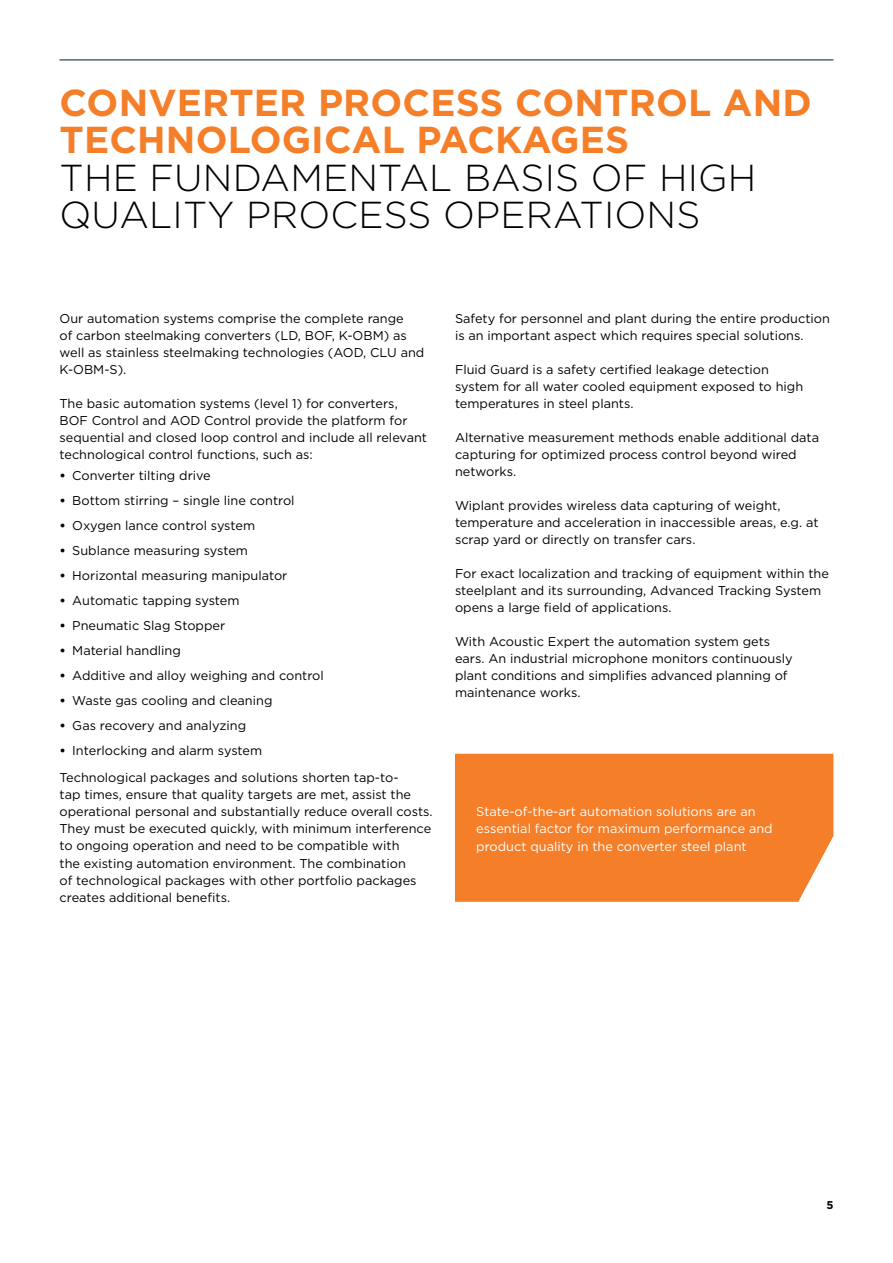
<style>
.page{position:relative;width:893px;height:1263px;background:#fff}
.page>*{position:absolute;margin:0;border:0;box-sizing:border-box;transform-origin:0 0}
.t1{font:300 37.5px/37.5px "Gotham";letter-spacing:.005em;color:#000}
.t2{font:700 37.5px/37.5px "Gotham";letter-spacing:.005em;color:#f57e29}
.t3{font:12.75px/17px "Gotham";color:#000}
.t4{font:12.75px/17px "Gotham";color:#fff}
.t5{font:700 11.25px "Gotham";color:#000}
.s1{font-weight:700}
</style>
<div class="page">
<hr style="left:60px;top:60px;width:773px;height:1px;background:#001641">
<div style="left:455px;top:754px;width:378px;height:148px;background:#f57e29"></div>
<h1 class="t2" style="left:60px;top:84px;width:754px">CONVERTER PROCESS CONTROL AND<br>TECHNOLOGICAL PACKAGES</h1>
<h1 class="t1" style="left:60px;top:158px;width:698px">THE FUNDAMENTAL BASIS OF HIGH<br>QUALITY PROCESS OPERATIONS</h1>
<p class="t3" style="left:60px;top:310px;width:366px">Our automation systems comprise the complete range<br>of carbon steelmaking converters (LD, BOF, K-OBM) as well as stainless steelmaking technologies (AOD, CLU and K-OBM-S).</p>
<p class="t3" style="left:60px;top:395px;width:369px">The basic automation systems (level 1) for converters, BOF Control and AOD Control provide the platform for sequential and closed loop control and include all relevant technological control functions, such as:</p>
<p class="t3" style="left:60px;top:467px;width:153px"><span class="s1">•</span> Converter tilting drive</p>
<p class="t3" style="left:60px;top:492px;width:237px"><span class="s1">•</span> Bottom stirring – single line control</p>
<p class="t3" style="left:60px;top:517px;width:197px"><span class="s1">•</span> Oxygen lance control system</p>
<p class="t3" style="left:60px;top:542px;width:190px"><span class="s1">•</span> Sublance measuring system</p>
<p class="t3" style="left:60px;top:567px;width:229px"><span class="s1">•</span> Horizontal measuring manipulator</p>
<p class="t3" style="left:60px;top:592px;width:182px"><span class="s1">•</span> Automatic tapping system</p>
<p class="t3" style="left:60px;top:617px;width:167px"><span class="s1">•</span> Pneumatic Slag Stopper</p>
<p class="t3" style="left:60px;top:642px;width:123px"><span class="s1">•</span> Material handling</p>
<p class="t3" style="left:60px;top:667px;width:266px"><span class="s1">•</span> Additive and alloy weighing and control</p>
<p class="t3" style="left:60px;top:692px;width:214px"><span class="s1">•</span> Waste gas cooling and cleaning</p>
<p class="t3" style="left:60px;top:717px;width:188px"><span class="s1">•</span> Gas recovery and analyzing</p>
<p class="t3" style="left:60px;top:737px;width:340px;line-height:27.3px"><span class="s1">•</span> Interlocking and alarm system<br>Technological packages and solutions shorten tap-to-</p>
<p class="t3" style="left:60px;top:786px;width:375px">tap times, ensure that quality targets are met, assist the operational personal and substantially reduce overall costs.<br>They must be executed quickly, with minimum interference to ongoing operation and need to be compatible with<br>the existing automation environment. The combination<br>of technological packages with other portfolio packages creates additional benefits.</p>
<p class="t3" style="left:455px;top:310px;width:376px">Safety for personnel and plant during the entire production is an important aspect which requires special solutions.</p>
<p class="t3" style="left:455px;top:361px;width:350px">Fluid Guard is a safety certified leakage detection system for all water cooled equipment exposed to high temperatures in steel plants.</p>
<p class="t3" style="left:455px;top:429px;width:366px">Alternative measurement methods enable additional data capturing for optimized process control beyond wired networks.</p>
<p class="t3" style="left:455px;top:497px;width:365px">Wiplant provides wireless data capturing of weight, temperature and acceleration in inaccessible areas, e.g. at scrap yard or directly on transfer cars.</p>
<p class="t3" style="left:455px;top:565px;width:375px">For exact localization and tracking of equipment within the steelplant and its surrounding, Advanced Tracking System opens a large field of applications.</p>
<p class="t3" style="left:455px;top:633px;width:339px">With Acoustic Expert the automation system gets ears. An industrial microphone monitors continuously plant conditions and simplifies advanced planning of maintenance works.</p>
<p class="t4" style="left:476px;top:803px;width:298px">State-of-the-art automation solutions are an essential factor for maximum performance and product quality in the converter steel plant</p>
<p class="t5" style="left:826px;top:1198px;width:9px">5</p>
</div>
